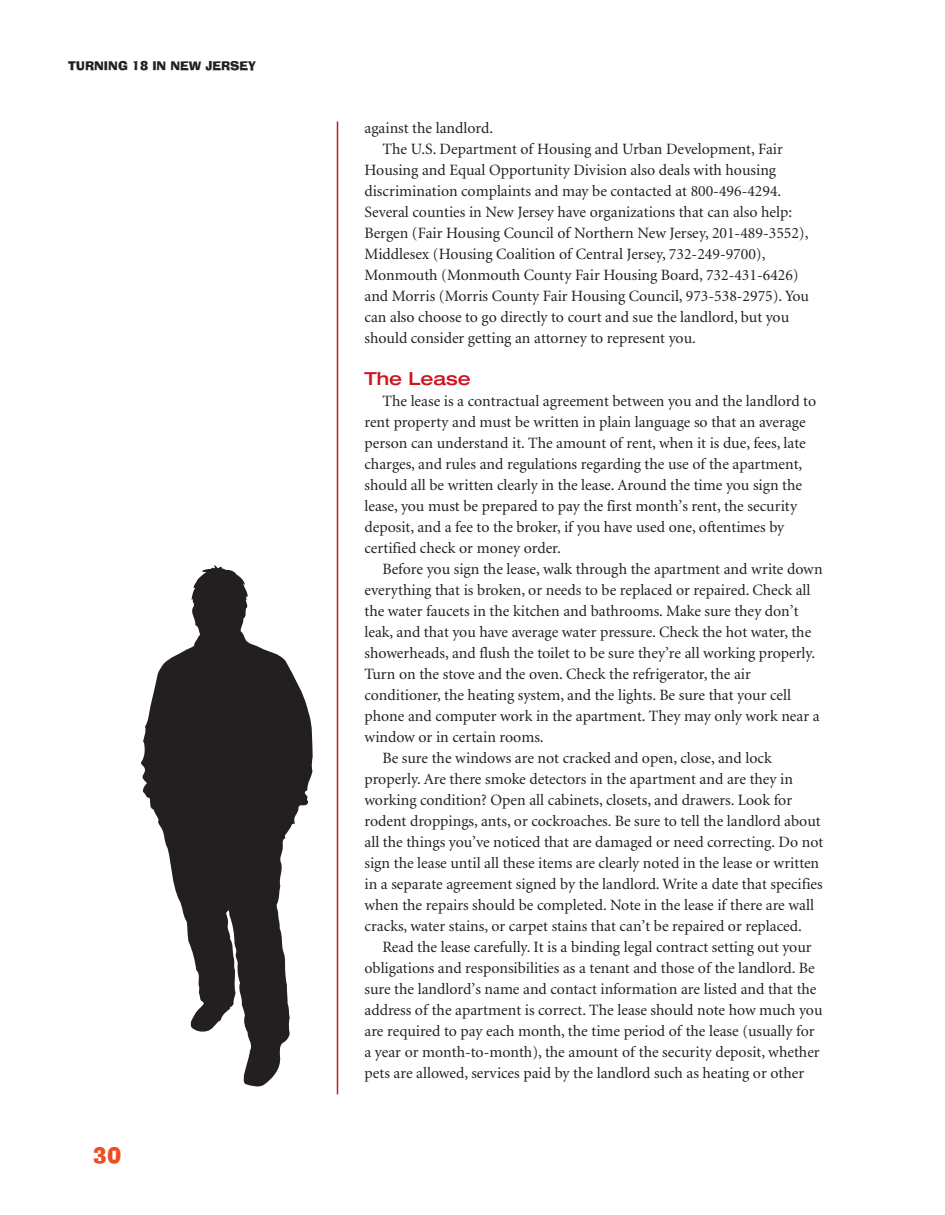
<style>
.page{position:relative;width:945px;height:1215px;background:#fff}
.page>*{position:absolute;margin:0;border:0;box-sizing:border-box;transform-origin:0 0}
.t1{font:21px "Ad Lib BT";color:#eb4e21}
.t2{font:500 expanded 18px "Helvetica Neue";color:#cd151d}
.t3{font:15.75px/21px "Minion";color:#231f20}
.t4{font:12px "Ad Lib BT";color:#231f20}
</style>
<div class="page">
<hr style="left:337px;top:122px;width:1px;height:972px;background:#cd151d">
<svg style="left:141px;top:565px;width:172px;height:521px;fill:#231f20"></svg>
<p class="t4" style="left:68px;top:61px;width:189px">TURNING 18 IN NEW JERSEY</p>
<h1 class="t1" style="left:93px;top:1148px;width:30px">30</h1>
<p class="t3" style="left:364px;top:118px;width:130px">against the landlord.</p>
<p class="t3" style="left:383px;top:139px;width:402px">The U.S. Department of Housing and Urban Development, Fair</p>
<p class="t3" style="left:365px;top:160px;width:413px">Housing and Equal Opportunity Division also deals with housing</p>
<p class="t3" style="left:364px;top:181px;width:418px">discrimination complaints and may be contacted at 800-496-4294.</p>
<p class="t3" style="left:364px;top:202px;width:429px">Several counties in New Jersey have organizations that can also help:</p>
<p class="t3" style="left:364px;top:223px;width:446px">Bergen (Fair Housing Council of Northern New Jersey, 201-489-3552),</p>
<p class="t3" style="left:365px;top:244px;width:403px">Middlesex (Housing Coalition of Central Jersey, 732-249-9700),</p>
<p class="t3" style="left:365px;top:265px;width:436px">Monmouth (Monmouth County Fair Housing Board, 732-431-6426)</p>
<p class="t3" style="left:365px;top:286px;width:446px">and Morris (Morris County Fair Housing Council, 973-538-2975). You</p>
<p class="t3" style="left:365px;top:307px;width:426px">can also choose to go directly to court and sue the landlord, but you</p>
<p class="t3" style="left:365px;top:328px;width:333px">should consider getting an attorney to represent you.</p>
<p class="t2" style="left:364px;top:372px;width:108px">The Lease</p>
<p class="t3" style="left:364px;top:391px;width:453px;text-indent:18px">The lease is a contractual agreement between you and the landlord to rent property and must be written in plain language so that an average person can understand it. The amount of rent, when it is due, fees, late charges, and rules and regulations regarding the use of the apartment, should all be written clearly in the lease. Around the time you sign the lease, you must be prepared to pay the first month’s rent, the security deposit, and a fee to the broker, if you have used one, oftentimes by certified check or money order.</p>
<p class="t3" style="left:382px;top:559px;width:442px">Before you sign the lease, walk through the apartment and write down</p>
<p class="t3" style="left:364px;top:580px;width:448px">everything that is broken, or needs to be replaced or repaired. Check all</p>
<p class="t3" style="left:364px;top:601px;width:436px">the water faucets in the kitchen and bathrooms. Make sure they don’t</p>
<p class="t3" style="left:364px;top:622px;width:448px">leak, and that you have average water pressure. Check the hot water, the</p>
<p class="t3" style="left:364px;top:643px;width:452px">showerheads, and flush the toilet to be sure they’re all working properly.</p>
<p class="t3" style="left:364px;top:664px;width:388px">Turn on the stove and the oven. Check the refrigerator, the air</p>
<p class="t3" style="left:364px;top:685px;width:428px">conditioner, the heating system, and the lights. Be sure that your cell</p>
<p class="t3" style="left:364px;top:706px;width:457px">phone and computer work in the apartment. They may only work near a</p>
<p class="t3" style="left:364px;top:727px;width:181px">window or in certain rooms.</p>
<p class="t3" style="left:382px;top:748px;width:391px">Be sure the windows are not cracked and open, close, and lock</p>
<p class="t3" style="left:364px;top:769px;width:430px">properly. Are there smoke detectors in the apartment and are they in</p>
<p class="t3" style="left:364px;top:790px;width:429px">working condition? Open all cabinets, closets, and drawers. Look for</p>
<p class="t3" style="left:364px;top:811px;width:458px">rodent droppings, ants, or cockroaches. Be sure to tell the landlord about</p>
<p class="t3" style="left:364px;top:832px;width:460px">all the things you’ve noticed that are damaged or need correcting. Do not</p>
<p class="t3" style="left:365px;top:853px;width:456px">sign the lease until all these items are clearly noted in the lease or written</p>
<p class="t3" style="left:365px;top:874px;width:460px">in a separate agreement signed by the landlord. Write a date that specifies</p>
<p class="t3" style="left:365px;top:895px;width:451px">when the repairs should be completed. Note in the lease if there are wall</p>
<p class="t3" style="left:365px;top:916px;width:439px">cracks, water stains, or carpet stains that can’t be repaired or replaced.</p>
<p class="t3" style="left:383px;top:937px;width:431px">Read the lease carefully. It is a binding legal contract setting out your</p>
<p class="t3" style="left:365px;top:958px;width:452px">obligations and responsibilities as a tenant and those of the landlord. Be</p>
<p class="t3" style="left:365px;top:979px;width:454px">sure the landlord’s name and contact information are listed and that the</p>
<p class="t3" style="left:365px;top:1000px;width:460px">address of the apartment is correct. The lease should note how much you</p>
<p class="t3" style="left:365px;top:1021px;width:452px">are required to pay each month, the time period of the lease (usually for</p>
<p class="t3" style="left:365px;top:1042px;width:457px">a year or month-to-month), the amount of the security deposit, whether</p>
<p class="t3" style="left:365px;top:1063px;width:441px">pets are allowed, services paid by the landlord such as heating or other</p>
</div>
